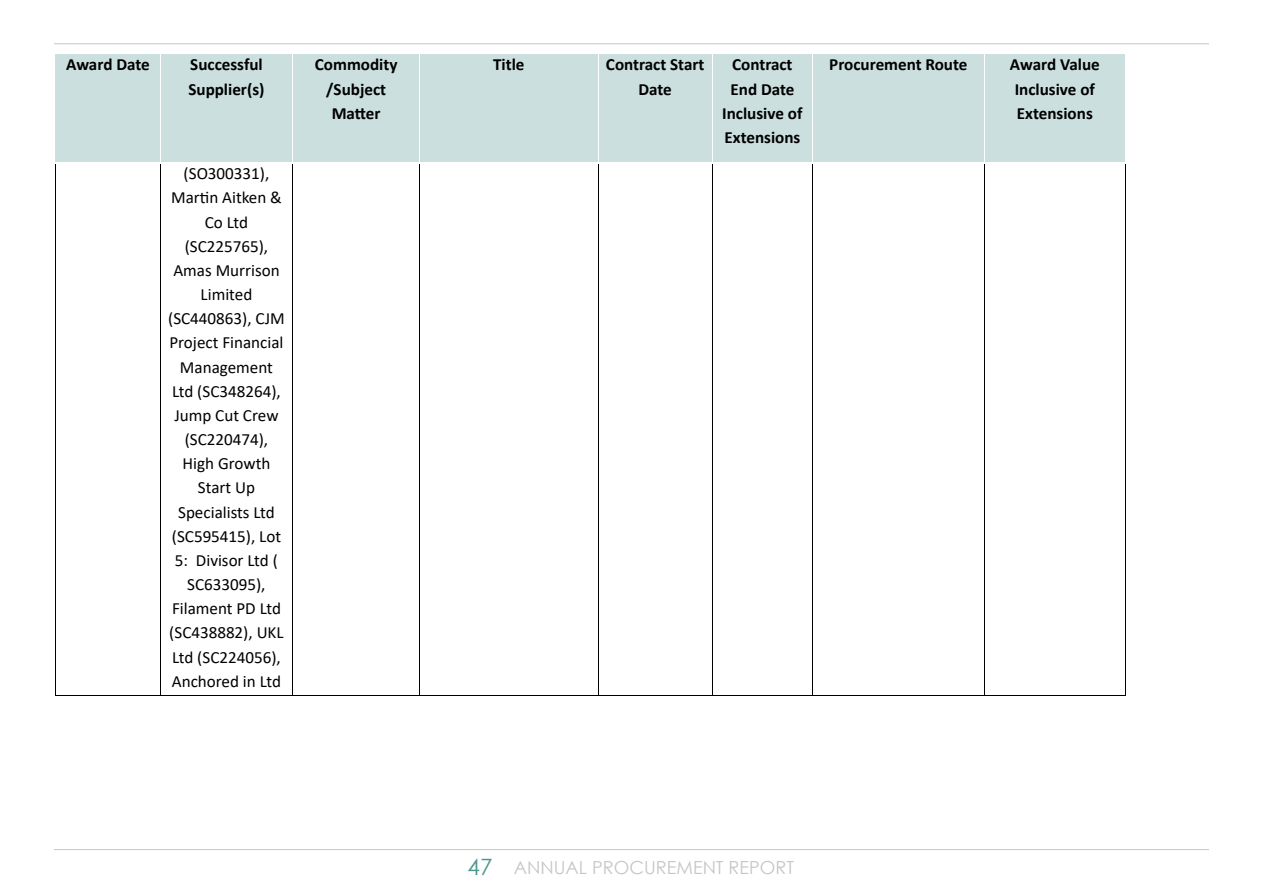
<style>
.page{position:relative;width:1263px;height:893px;background:#fff}
.page>*{position:absolute;margin:0;border:0;box-sizing:border-box;transform-origin:0 0}
.t1{font:18px "Century Gothic";color:#c6c6c6}
.t2{font:17.1px/24.2px "Calibri";color:#000;text-align:center}
.t3{font:700 17.1px/24.2px "Calibri";color:#000;text-align:center}
.s1{font-size:22.5px;color:#4d9790}
</style>
<div class="page">
<hr style="left:54px;top:43px;width:1155px;height:1px;background:#c6c6c6">
<hr style="left:54px;top:849px;width:1155px;height:1px;background:#c6c6c6">
<div style="left:55px;top:54px;width:105px;height:108px;background:#ccdfdf"></div>
<div style="left:161px;top:54px;width:131px;height:108px;background:#ccdfdf"></div>
<div style="left:293px;top:54px;width:126px;height:108px;background:#ccdfdf"></div>
<div style="left:420px;top:54px;width:178px;height:108px;background:#ccdfdf"></div>
<div style="left:598px;top:54px;width:114px;height:108px;background:#ccdfdf"></div>
<div style="left:713px;top:54px;width:99px;height:108px;background:#ccdfdf"></div>
<div style="left:813px;top:54px;width:171px;height:108px;background:#ccdfdf"></div>
<div style="left:985px;top:54px;width:140px;height:108px;background:#ccdfdf"></div>
<hr style="left:598px;top:54px;width:1px;height:108px;background:#fff">
<hr style="left:55px;top:164px;width:1px;height:531px;background:#000">
<hr style="left:56px;top:695px;width:104px;height:1px;background:#000">
<hr style="left:160px;top:164px;width:1px;height:531px;background:#000">
<hr style="left:161px;top:695px;width:131px;height:1px;background:#000">
<hr style="left:292px;top:164px;width:1px;height:531px;background:#000">
<hr style="left:293px;top:695px;width:126px;height:1px;background:#000">
<hr style="left:419px;top:164px;width:1px;height:531px;background:#000">
<hr style="left:420px;top:695px;width:178px;height:1px;background:#000">
<hr style="left:598px;top:164px;width:1px;height:531px;background:#000">
<hr style="left:598px;top:695px;width:114px;height:1px;background:#000">
<hr style="left:712px;top:164px;width:1px;height:531px;background:#000">
<hr style="left:713px;top:695px;width:99px;height:1px;background:#000">
<hr style="left:812px;top:164px;width:1px;height:531px;background:#000">
<hr style="left:813px;top:695px;width:171px;height:1px;background:#000">
<hr style="left:984px;top:164px;width:1px;height:531px;background:#000">
<hr style="left:984px;top:695px;width:141px;height:1px;background:#000">
<hr style="left:1125px;top:164px;width:1px;height:531px;background:#000">
<p class="t3" style="left:66px;top:53px;width:85px">Award Date</p>
<p class="t3" style="left:188px;top:53px;width:78px;text-align:left">Successful<br>Supplier(s)</p>
<p class="t3" style="left:315px;top:53px;width:84px">Commodity /Subject<br>Matter</p>
<p class="t3" style="left:493px;top:53px;width:33px">Title</p>
<p class="t3" style="left:606px;top:53px;width:100px">Contract Start<br>Date</p>
<p class="t3" style="left:722px;top:53px;width:82px">Contract<br>End Date<br>Inclusive of<br>Extensions</p>
<p class="t3" style="left:829px;top:53px;width:140px">Procurement Route</p>
<p class="t3" style="left:1010px;top:53px;width:91px;text-align:left">Award Value<br>Inclusive of<br>Extensions</p>
<p class="t2" style="left:168px;top:161px;width:118px">(SO300331),<br>Martin Aitken &amp;<br>Co Ltd (SC225765),<br>Amas Murrison<br>Limited (SC440863), CJM<br>Project Financial<br>Management<br>Ltd (SC348264),<br>Jump Cut Crew (SC220474),<br>High Growth<br>Start Up<br>Specialists Ltd (SC595415), Lot<br>5: Divisor Ltd (<br>SC633095),<br>Filament PD Ltd (SC438882), UKL<br>Ltd (SC224056),<br>Anchored in Ltd</p>
<p class="t1" style="left:468px;top:856px;width:328px"><span class="s1">47</span> ANNUAL PROCUREMENT REPORT</p>
</div>
